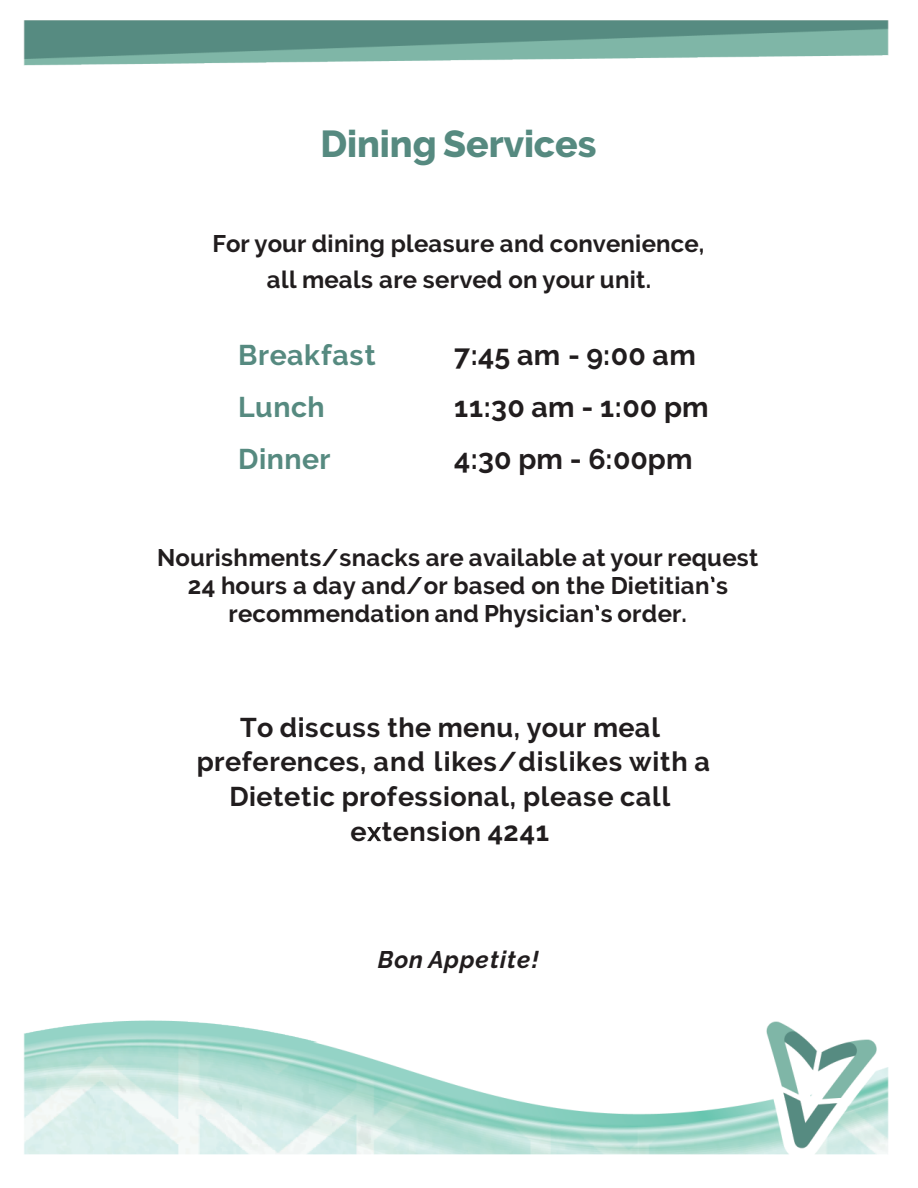
<style>
.page{position:relative;width:918px;height:1188px;background:#fff}
.page>*{position:absolute;margin:0;border:0;box-sizing:border-box;transform-origin:0 0}
.t1{font:800 37.5px "Raleway";letter-spacing:-.005em;color:#568a80}
.t2{font:700 28.5px "Raleway";letter-spacing:.005em;color:#211d1e}
.t3{font:700 28.5px "Raleway";letter-spacing:.015em;color:#568a80}
.t4{font:700 27px/34.8px "Raleway";letter-spacing:.02em;color:#211d1e;text-align:center}
.t5{font:700 24px/28.2px "Raleway";letter-spacing:.01em;color:#211d1e;text-align:center}
.t6{font:italic 700 24px "Raleway";letter-spacing:.035em;color:#211d1e}
</style>
<div class="page">
<img style="left:23px;top:20px;width:866px;height:1135px">
<h1 class="t1" style="left:321px;top:122px;width:277px">Dining Services</h1>
<p class="t5" style="left:213px;top:226px;width:493px;line-height:35.8px">For your dining pleasure and convenience, all meals are served on your unit.</p>
<p class="t3" style="left:238px;top:338px;width:139px">Breakfast</p>
<p class="t2" style="left:454px;top:338px;width:243px">7:45 am - 9:00 am</p>
<p class="t3" style="left:238px;top:390px;width:88px">Lunch</p>
<p class="t2" style="left:454px;top:390px;width:256px">11:30 am - 1:00 pm</p>
<p class="t3" style="left:238px;top:443px;width:94px">Dinner</p>
<p class="t2" style="left:454px;top:443px;width:240px">4:30 pm - 6:00pm</p>
<p class="t5" style="left:157px;top:543px;width:602px">Nourishments/snacks are available at your request<br>24 hours a day and/or based on the Dietitian s recommendation and Physician s order.</p>
<p class="t4" style="left:197px;top:710px;width:515px">To discuss the menu, your meal preferences, and likes/dislikes with a<br>Dietetic professional, please call<br>e tension 4241</p>
<p class="t6" style="left:378px;top:945px;width:163px">Bon Appetite!</p>
</div>
